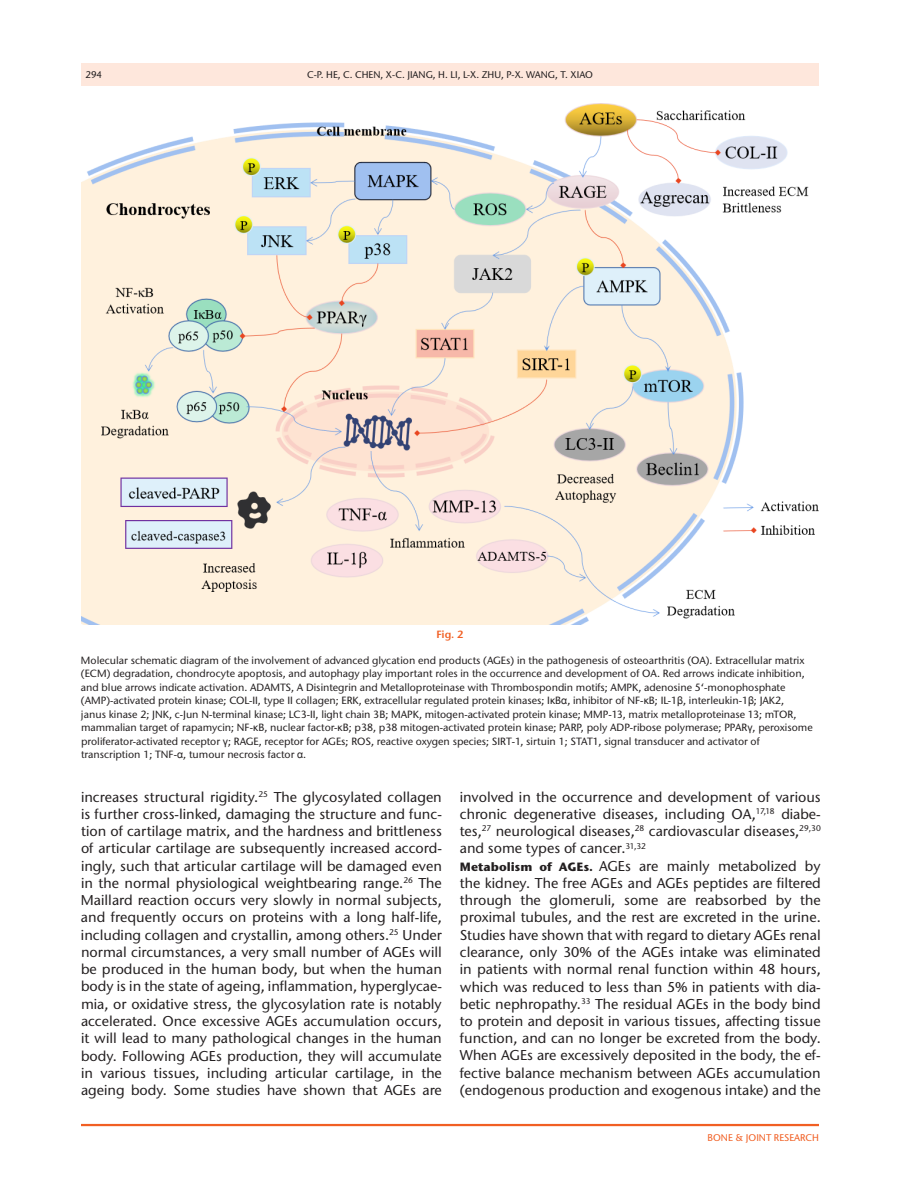
<style>
.page{position:relative;width:918px;height:1188px;background:#fff}
.page>*{position:absolute;margin:0;border:0;box-sizing:border-box;transform-origin:0 0}
.t1{font:500 14.25px/17.2px "Stone Sans ITC Pro";color:#231f20;text-align:justify}
.t2{font:500 10.5px/13.5px "Stone Sans ITC Pro";color:#231f20}
.t3{font:600 10.5px "Stone Sans ITC Pro";color:#f15f23}
.t4{font:500 9.75px "Stone Sans ITC Pro";color:#231f20}
.t5{font:500 9.75px "Stone Sans ITC Pro";color:#f15f23}
.s1{font-family:"Arial Unicode MS";font-weight:400}
.s2{font-weight:700;font-size:12px}
</style>
<div class="page">
<hr style="left:81px;top:1124px;width:738px;height:2px;background:#f15f23">
<div style="left:81px;top:63px;width:738px;height:23px;background:#fee7dc"></div>
<img style="left:81px;top:104px;width:738px;height:521px">
<p class="t4" style="left:85px;top:68px;width:18px">294</p>
<p class="t4" style="left:307px;top:68px;width:287px">C-P. HE, C. CHEN, X-C. JIANG, H. LI, L-X. ZHU, P-X. WANG, T. XIAO</p>
<p class="t3" style="left:436px;top:628px;width:29px">Fig. 2</p>
<p class="t2" style="left:81px;top:653px;width:733px">Molecular schematic diagram of the involvement of advanced glycation end products (AGEs) in the pathogenesis of osteoarthritis (OA). Extracellular matrix (ECM) degradation, chondrocyte apoptosis, and autophagy play important roles in the occurrence and development of OA. Red arrows indicate inhibition, and blue arrows indicate activation. ADAMTS, A Disintegrin and Metalloproteinase with Thrombospondin motifs; AMPK, adenosine 5‘-monophosphate (AMP)-activated protein kinase; COL-II, type II collagen; ERK, extracellular regulated protein kinases; I<span class="s1">κ</span>B<span class="s1">α</span>, inhibitor of NF-<span class="s1">κ</span>B; IL-1<span class="s1">β</span>, interleukin-1<span class="s1">β</span>; JAK2,<br>janus kinase 2; JNK, c-Jun N-terminal kinase; LC3-II, light chain 3B; MAPK, mitogen-activated protein kinase; MMP-13, matrix metalloproteinase 13; mTOR, mammalian target of rapamycin; NF-<span class="s1">κ</span>B, nuclear factor-<span class="s1">κ</span>B; p38, p38 mitogen-activated protein kinase; PARP, poly ADP-ribose polymerase; PPAR<span class="s1">γ</span>, peroxisome proliferator-activated receptor <span class="s1">γ</span>; RAGE, receptor for AGEs; ROS, reactive oxygen species; SIRT-1, sirtuin 1; STAT1, signal transducer and activator of transcription 1; TNF-<span class="s1">α</span>, tumour necrosis factor <span class="s1">α</span>.</p>
<p class="t1" style="left:81px;top:788px;width:362px">increases structural rigidity.<sup>25</sup> The glycosylated collagen is further cross-linked, damaging the structure and func&shy;tion of cartilage matrix, and the hardness and brittleness of articular cartilage are subsequently increased accord&shy;ingly, such that articular cartilage will be damaged even in the normal physiological weightbearing range.<sup>26</sup> The Maillard reaction occurs very slowly in normal subjects, and frequently occurs on proteins with a long half-life, including collagen and crystallin, among others.<sup>25</sup> Under normal circumstances, a very small number of AGEs will be produced in the human body, but when the human body is in the state of ageing, inflammation, hyperglycae&shy;mia, or oxidative stress, the glycosylation rate is notably accelerated. Once excessive AGEs accumulation occurs, it will lead to many pathological changes in the human body. Following AGEs production, they will accumulate in various tissues, including articular cartilage, in the ageing body. Some studies have shown that AGEs are</p>
<p class="t1" style="left:460px;top:788px;width:362px;text-align:left">involved in the occurrence and development of various chronic degenerative diseases, including OA,<sup>17,18</sup> diabe&shy;tes,<sup>27</sup> neurological diseases,<sup>28</sup> cardiovascular diseases,<sup>29,30 </sup>and some types of cancer.<sup>31,32<br></sup><span class="s2">Metabolism of AGEs.</span> AGEs are mainly metabolized by the kidney. The free AGEs and AGEs peptides are filtered through the glomeruli, some are reabsorbed by the proximal tubules, and the rest are excreted in the urine.<br>Studies have shown that with regard to dietary AGEs renal clearance, only 30% of the AGEs intake was eliminated in patients with normal renal function within 48 hours, which was reduced to less than 5% in patients with dia&shy;betic nephropathy.<sup>33</sup> The residual AGEs in the body bind to protein and deposit in various tissues, affecting tissue function, and can no longer be excreted from the body.<br>When AGEs are excessively deposited in the body, the ef&shy;fective balance mechanism between AGEs accumulation (endogenous production and exogenous intake) and the</p>
<p class="t5" style="left:708px;top:1132px;width:113px">BONE &amp; JOINT RESEARCH</p>
</div>
